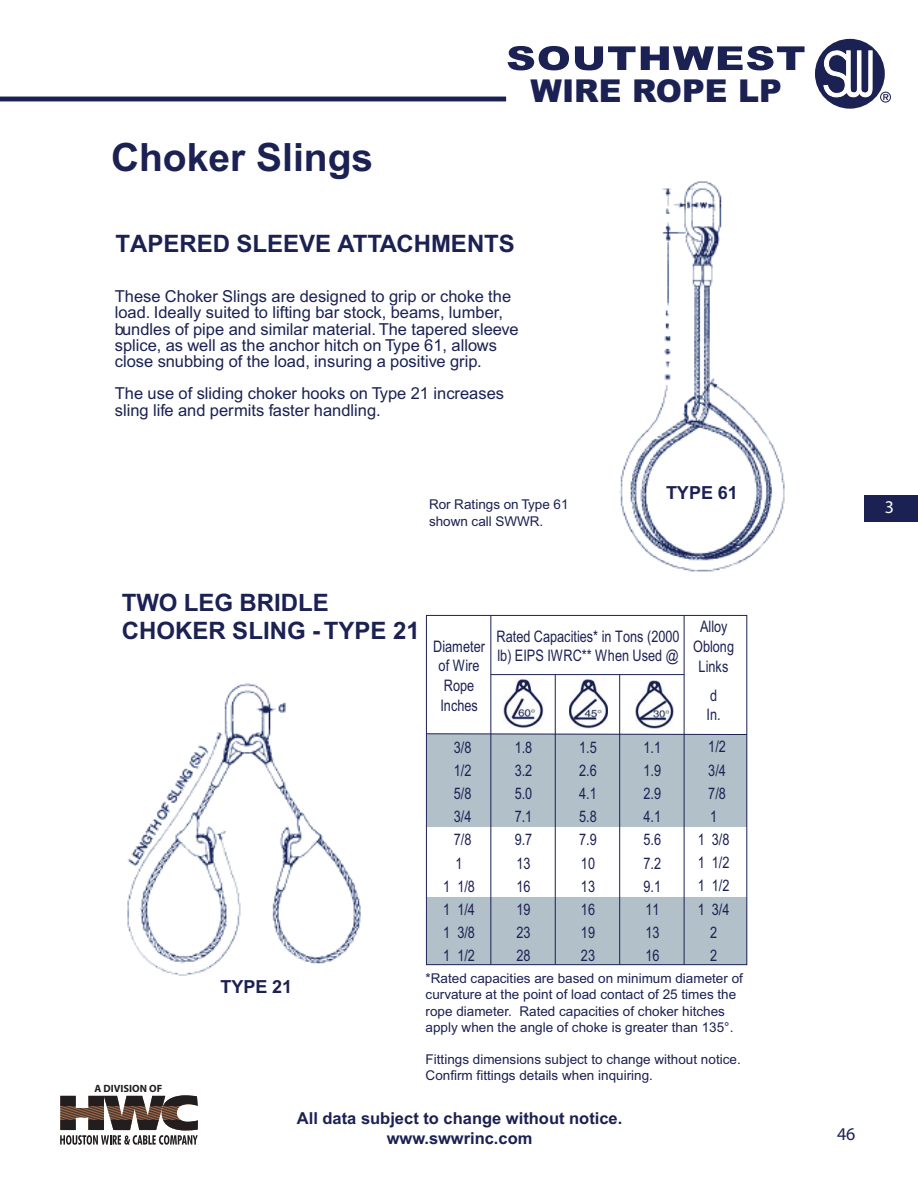
<style>
.page{position:relative;width:918px;height:1188px;background:#fff}
.page>*{position:absolute;margin:0;border:0;box-sizing:border-box;transform-origin:0 0}
.t1{font:700 39px "Arial";color:#1b2152}
.t2{font:900 31.5px "Arial";color:#1b2152}
.t3{font:700 24px/28.8px "Arial";color:#1b2152}
.t4{font:700 18px "Arial";color:#1b2152}
.t5{font:900 18px "Helvetica";color:#1b2152}
.t6{font:900 18px "Helvetica";color:#fff}
.t7{font:16.5px/16.2px "Arial";color:#1b2152}
.t8{font:700 16.5px/19.8px "Arial";color:#1b2152;text-align:center}
.t9{font:15.9px/23.1px "Arial";color:#1b2152;text-align:center;scale:.8 1}
.t10{font:13.5px/16.2px "Arial";color:#1b2152}
.t11{font:700 10.5px "Myriad Pro";color:#221e1f}
</style>
<div class="page">
<div style="left:864px;top:495px;width:54px;height:27px;background:#1b2152"></div>
<div style="left:815px;top:39px;width:70px;height:70px;background:#1b2152;border-radius:50%"></div>
<svg style="left:824px;top:51px;width:48px;height:46px"></svg>
<svg style="left:880px;top:92px;width:11px;height:11px"></svg>
<svg style="left:508px;top:46px;width:61px;height:24px"></svg>
<svg style="left:575px;top:46px;width:230px;height:24px"></svg>
<hr style="left:0;top:97px;width:506px;height:4px;background:#1b2152">
<div style="left:427px;top:735px;width:320px;height:92px;background:#b1c0c9"></div>
<div style="left:427px;top:897px;width:320px;height:68px;background:#b1c0c9"></div>
<div style="left:426px;top:615px;width:321px;height:350px;border:1px solid #1b2152"></div>
<hr style="left:491px;top:615px;width:1px;height:350px;background:#1b2152">
<hr style="left:684px;top:615px;width:1px;height:350px;background:#1b2152">
<img style="left:504px;top:679px;width:40px;height:50px">
<img style="left:635px;top:681px;width:38px;height:48px">
<img style="left:569px;top:679px;width:39px;height:50px">
<hr style="left:555px;top:675px;width:1px;height:290px;background:#1b2152">
<hr style="left:619px;top:675px;width:1px;height:290px;background:#1b2152">
<hr style="left:491px;top:674px;width:193px;height:1px;background:#1b2152">
<svg style="left:426px;top:733px;width:321px;height:2px"></svg>
<img style="left:619px;top:181px;width:166px;height:391px">
<img style="left:127px;top:683px;width:234px;height:293px">
<svg style="left:60px;top:1095px;width:138px;height:50px"></svg>
<h1 class="t1" style="left:111px;top:143px;width:264px">Choker Slings</h1>
<h2 class="t2" style="left:531px;top:73px;width:253px">WIRE ROPE LP</h2>
<h3 class="t3" style="left:116px;top:232px;width:401px">TAPERED SLEEVE ATTACHMENTS</h3>
<p class="t7" style="left:115px;top:290px;width:405px">These Choker Slings are designed to grip or choke the load. Ideally suited to lifting bar stock, beams, lumber, bundles of pipe and similar material. The tapered sleeve splice, as well as the anchor hitch on Type 61, allows close snubbing of the load, insuring a positive grip.</p>
<p class="t7" style="left:115px;top:387px;width:391px">The use of sliding choker hooks on Type 21 increases sling life and permits faster handling.</p>
<p class="t10" style="left:429px;top:496px;width:141px;line-height:18px">Ror Ratings on Type 61 shown call SWWR.</p>
<p class="t4" style="left:666px;top:487px;width:73px">TYPE 61</p>
<h3 class="t3" style="left:122px;top:590px;width:299px">TWO LEG BRIDLE<br>CHOKER SLING - TYPE 21</h3>
<p class="t11" style="left:95px;top:1083px;width:69px">A DIVISION OF</p>
<p class="t4" style="left:221px;top:980px;width:73px">TYPE 21</p>
<p class="t9" style="left:433px;top:638px;width:66px;line-height:19.6px">Diameter of Wire<br>Rope<br>Inches</p>
<p class="t9" style="left:497px;top:628px;width:230px;line-height:19.6px;text-align:left">Rated Capacities* in Tons (2000 lb) EIPS IWRC** When Used @</p>
<p class="t9" style="left:454px;top:737px;width:24px">3/8</p>
<p class="t9" style="left:515px;top:737px;width:24px">1.8</p>
<p class="t9" style="left:579px;top:737px;width:24px">1.5</p>
<p class="t9" style="left:644px;top:737px;width:24px">1.1</p>
<p class="t9" style="left:454px;top:760px;width:24px">1/2</p>
<p class="t9" style="left:515px;top:760px;width:24px">3.2</p>
<p class="t9" style="left:579px;top:760px;width:24px">2.6</p>
<p class="t9" style="left:644px;top:760px;width:24px">1.9</p>
<p class="t9" style="left:454px;top:784px;width:24px">5/8</p>
<p class="t9" style="left:515px;top:784px;width:24px">5.0</p>
<p class="t9" style="left:579px;top:784px;width:24px">4.1</p>
<p class="t9" style="left:644px;top:784px;width:24px">2.9</p>
<p class="t9" style="left:454px;top:807px;width:24px">3/4</p>
<p class="t9" style="left:515px;top:807px;width:24px">7.1</p>
<p class="t9" style="left:579px;top:807px;width:24px">5.8</p>
<p class="t9" style="left:644px;top:807px;width:24px">4.1</p>
<p class="t9" style="left:454px;top:830px;width:24px">7/8</p>
<p class="t9" style="left:515px;top:830px;width:24px">9.7</p>
<p class="t9" style="left:579px;top:830px;width:24px">7.9</p>
<p class="t9" style="left:644px;top:830px;width:24px">5.6</p>
<p class="t9" style="left:456px;top:853px;width:10px">1</p>
<p class="t9" style="left:517px;top:853px;width:19px">13</p>
<p class="t9" style="left:581px;top:853px;width:19px">10</p>
<p class="t9" style="left:644px;top:853px;width:24px">7.2</p>
<p class="t9" style="left:443px;top:876px;width:41px">1 1/8</p>
<p class="t9" style="left:517px;top:876px;width:19px">16</p>
<p class="t9" style="left:581px;top:876px;width:19px">13</p>
<p class="t9" style="left:644px;top:876px;width:24px">9.1</p>
<p class="t9" style="left:443px;top:899px;width:41px">1 1/4</p>
<p class="t9" style="left:517px;top:899px;width:19px">19</p>
<p class="t9" style="left:581px;top:899px;width:19px">16</p>
<p class="t9" style="left:645px;top:899px;width:19px">11</p>
<p class="t9" style="left:443px;top:923px;width:41px">1 3/8</p>
<p class="t9" style="left:517px;top:923px;width:19px">23</p>
<p class="t9" style="left:581px;top:923px;width:19px">19</p>
<p class="t9" style="left:645px;top:923px;width:19px">13</p>
<p class="t9" style="left:443px;top:946px;width:41px">1 1/2</p>
<p class="t9" style="left:517px;top:946px;width:19px">28</p>
<p class="t9" style="left:581px;top:946px;width:19px">23</p>
<p class="t9" style="left:645px;top:946px;width:19px">16</p>
<p class="t9" style="left:693px;top:619px;width:53px;line-height:19.6px">Alloy<br>Oblong<br>Links</p>
<p class="t9" style="left:707px;top:687px;width:19px;line-height:19.6px;text-align:left">d<br>In.</p>
<p class="t9" style="left:698px;top:737px;width:41px">1/2<br>3/4<br>7/8<br>1<br>1 3/8<br>1 1/2<br>1 1/2<br>1 3/4<br>2<br>2</p>
<p class="t10" style="left:426px;top:972px;width:319px">*Rated capacities are based on minimum diameter of curvature at the point of load contact of 25 times the rope diameter. Rated capacities of choker hitches apply when the angle of choke is greater than 135°.</p>
<p class="t10" style="left:426px;top:1053px;width:317px">Fittings dimensions subject to change without notice.<br>Confirm fittings details when inquiring.</p>
<p class="t8" style="left:297px;top:1110px;width:327px">All data subject to change without notice. www.swwrinc.com</p>
<p class="t6" style="left:885px;top:500px;width:11px">3</p>
<p class="t5" style="left:837px;top:1127px;width:20px">46</p>
</div>
